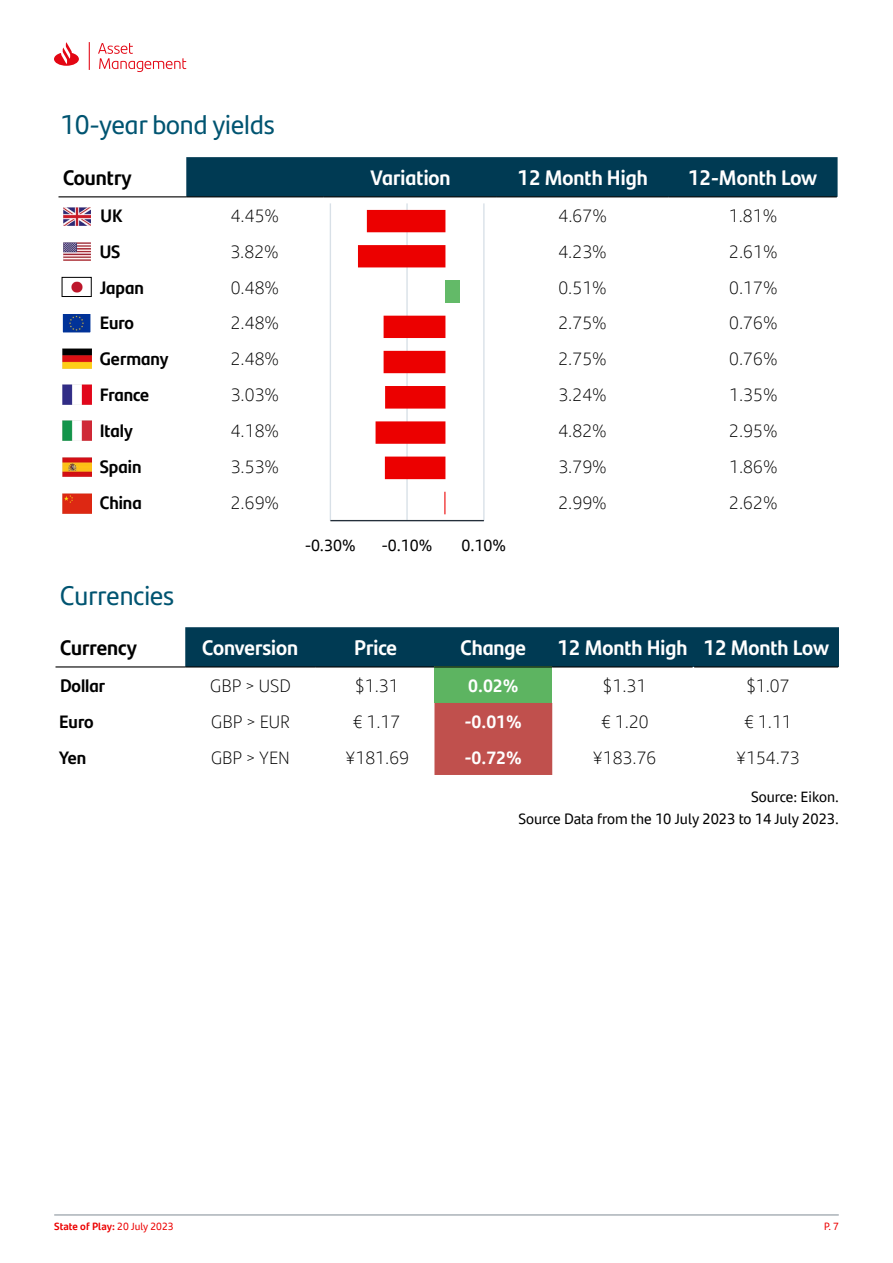
<style>
.page{position:relative;width:893px;height:1263px;background:#fff}
.page>*{position:absolute;margin:0;border:0;box-sizing:border-box;transform-origin:0 0}
.t1{font:27px "Santander Headline";color:#005471}
.t2{font:700 21px "Santander Headline";color:#fff}
.t3{font:700 21px "Santander Headline";color:#000}
.t4{font:300 18px "Santander Text";color:#000}
.t5{font:700 18px "Santander Headline";color:#000}
.t6{font:700 18px "Santander Text";color:#fff}
.t7{font:16.35px "Santander Text";color:#000}
.t8{font:15px/22.5px "Santander Text";color:#000;text-align:right}
.t9{font:700 10.5px "Santander Text";color:#ec0000}
.t10{font:10.5px "Santander Headline";color:#ec0000}
.s1{font-weight:400}
</style>
<div class="page">
<hr style="left:54px;top:1215px;width:785px;height:1px;background:#808b94">
<svg style="left:54px;top:42px;width:132px;height:30px"></svg>
<div style="left:185px;top:627px;width:654px;height:40px;background:#003a53"></div>
<div style="left:434px;top:667px;width:118px;height:36px;background:#5db461"></div>
<div style="left:434px;top:703px;width:118px;height:72px;background:#c0504d"></div>
<hr style="left:56px;top:666px;width:129px;height:1px;background:#000">
<hr style="left:185px;top:666px;width:131px;height:1px;background:#000">
<hr style="left:316px;top:666px;width:118px;height:1px;background:#000">
<hr style="left:434px;top:666px;width:118px;height:1px;background:#000">
<hr style="left:552px;top:666px;width:141px;height:1px;background:#000">
<hr style="left:694px;top:666px;width:144px;height:1px;background:#000">
<div style="left:186px;top:157px;width:652px;height:40px;background:#003a53"></div>
<hr style="left:58px;top:196px;width:128px;height:1px;background:#000">
<hr style="left:186px;top:196px;width:138px;height:1px;background:#000">
<hr style="left:324px;top:196px;width:173px;height:1px;background:#000">
<hr style="left:497px;top:196px;width:171px;height:1px;background:#000">
<hr style="left:668px;top:196px;width:169px;height:1px;background:#000">
<img style="left:64px;top:315px;width:25px;height:16px">
<div style="left:62px;top:313px;width:29px;height:20px;border:1px solid #fff"></div>
<img style="left:62px;top:385px;width:29px;height:19px">
<img style="left:63px;top:207px;width:27px;height:19px">
<img style="left:62px;top:349px;width:29px;height:19px">
<img style="left:71px;top:281px;width:12px;height:12px">
<div style="left:62px;top:277px;width:29px;height:20px;border:1px solid #000"></div>
<img style="left:63px;top:242px;width:27px;height:19px">
<img style="left:62px;top:493px;width:29px;height:20px">
<img style="left:62px;top:421px;width:29px;height:19px">
<img style="left:62px;top:457px;width:29px;height:20px">
<hr style="left:330px;top:203px;width:1px;height:318px;background:#d8e0e7">
<hr style="left:406px;top:203px;width:2px;height:318px;background:#d8e0e7">
<hr style="left:483px;top:203px;width:2px;height:318px;background:#d8e0e7">
<div style="left:445px;top:280px;width:15px;height:23px;background:#63ba68"></div>
<svg style="left:358px;top:210px;width:87px;height:304px"></svg>
<hr style="left:330px;top:520px;width:154px;height:1px;background:#242f3a">
<h1 class="t1" style="left:60px;top:104px;width:216px">10-year bond yields</h1>
<p class="t3" style="left:63px;top:161px;width:70px">Country</p>
<p class="t2" style="left:371px;top:161px;width:81px">Variation</p>
<p class="t2" style="left:518px;top:161px;width:132px">12 Month High</p>
<p class="t2" style="left:688px;top:161px;width:131px">12-Month Low</p>
<p class="t5" style="left:100px;top:201px;width:23px">UK</p>
<p class="t4" style="left:231px;top:202px;width:50px">4.45%</p>
<p class="t4" style="left:558px;top:202px;width:50px">4.67%</p>
<p class="t4" style="left:729px;top:202px;width:50px">1.81%</p>
<p class="t5" style="left:100px;top:237px;width:22px">US</p>
<p class="t4" style="left:230px;top:238px;width:50px">3.82%</p>
<p class="t4" style="left:558px;top:238px;width:50px">4.23%</p>
<p class="t4" style="left:729px;top:238px;width:50px">2.61%</p>
<p class="t5" style="left:100px;top:273px;width:46px">Japan</p>
<p class="t4" style="left:231px;top:274px;width:50px">0.48%</p>
<p class="t4" style="left:558px;top:274px;width:50px">0.51%</p>
<p class="t4" style="left:729px;top:274px;width:50px">0.17%</p>
<p class="t5" style="left:100px;top:309px;width:36px">Euro</p>
<p class="t4" style="left:231px;top:310px;width:50px">2.48%</p>
<p class="t4" style="left:558px;top:310px;width:50px">2.75%</p>
<p class="t4" style="left:729px;top:310px;width:50px">0.76%</p>
<p class="t5" style="left:100px;top:345px;width:70px">Germany</p>
<p class="t4" style="left:231px;top:346px;width:50px">2.48%</p>
<p class="t4" style="left:558px;top:346px;width:50px">2.75%</p>
<p class="t4" style="left:729px;top:346px;width:50px">0.76%</p>
<p class="t5" style="left:100px;top:381px;width:51px">France</p>
<p class="t4" style="left:231px;top:382px;width:50px">3.03%</p>
<p class="t4" style="left:558px;top:382px;width:50px">3.24%</p>
<p class="t4" style="left:729px;top:382px;width:50px">1.35%</p>
<p class="t5" style="left:100px;top:417px;width:35px">Italy</p>
<p class="t4" style="left:231px;top:418px;width:50px">4.18%</p>
<p class="t4" style="left:558px;top:418px;width:50px">4.82%</p>
<p class="t4" style="left:729px;top:418px;width:50px">2.95%</p>
<p class="t5" style="left:100px;top:453px;width:43px">Spain</p>
<p class="t4" style="left:231px;top:454px;width:50px">3.53%</p>
<p class="t4" style="left:558px;top:454px;width:50px">3.79%</p>
<p class="t4" style="left:729px;top:454px;width:50px">1.86%</p>
<p class="t5" style="left:100px;top:489px;width:44px">China</p>
<p class="t4" style="left:231px;top:490px;width:50px">2.69%</p>
<p class="t4" style="left:558px;top:490px;width:50px">2.99%</p>
<p class="t4" style="left:729px;top:490px;width:50px">2.62%</p>
<h1 class="t1" style="left:60px;top:575px;width:116px">Currencies</h1>
<p class="t7" style="left:305px;top:533px;width:52px">-0.30%</p>
<p class="t7" style="left:382px;top:533px;width:52px">-0.10%</p>
<p class="t7" style="left:462px;top:533px;width:46px">0.10%</p>
<p class="t3" style="left:60px;top:631px;width:78px">Currency</p>
<p class="t2" style="left:202px;top:631px;width:97px">Conversion</p>
<p class="t2" style="left:354px;top:631px;width:44px">Price</p>
<p class="t2" style="left:460px;top:631px;width:67px">Change</p>
<p class="t2" style="left:557px;top:631px;width:273px">12 Month High 12 Month Low</p>
<p class="t5" style="left:60px;top:671px;width:47px">Dollar</p>
<p class="t4" style="left:210px;top:672px;width:82px">GBP &gt; USD</p>
<p class="t4" style="left:355px;top:672px;width:45px">$1.31</p>
<p class="t6" style="left:468px;top:671px;width:52px">0.02%</p>
<p class="t4" style="left:603px;top:672px;width:45px">$1.31</p>
<p class="t4" style="left:746px;top:672px;width:45px">$1.07</p>
<p class="t5" style="left:59px;top:707px;width:36px">Euro</p>
<p class="t4" style="left:211px;top:708px;width:80px">GBP &gt; EUR</p>
<p class="t4" style="left:353px;top:708px;width:49px">€ 1.17</p>
<p class="t6" style="left:465px;top:707px;width:59px">-0.01%</p>
<p class="t4" style="left:601px;top:708px;width:49px">€ 1.20</p>
<p class="t4" style="left:744px;top:708px;width:49px">€ 1.11</p>
<p class="t5" style="left:59px;top:743px;width:29px">Yen</p>
<p class="t4" style="left:211px;top:744px;width:80px">GBP &gt; YEN</p>
<p class="t4" style="left:346px;top:744px;width:65px">¥181.69</p>
<p class="t6" style="left:465px;top:743px;width:59px">-0.72%</p>
<p class="t4" style="left:593px;top:744px;width:65px">¥183.76</p>
<p class="t4" style="left:736px;top:744px;width:65px">¥154.73</p>
<p class="t8" style="left:519px;top:784px;width:322px">Source: Eikon.<br>Source Data from the 10 July 2023 to 14 July 2023.</p>
<p class="t9" style="left:54px;top:1218px;width:121px">State of Play: <span class="s1">20 July 2023</span></p>
<p class="t10" style="left:824px;top:1218px;width:16px">P. 7</p>
</div>
